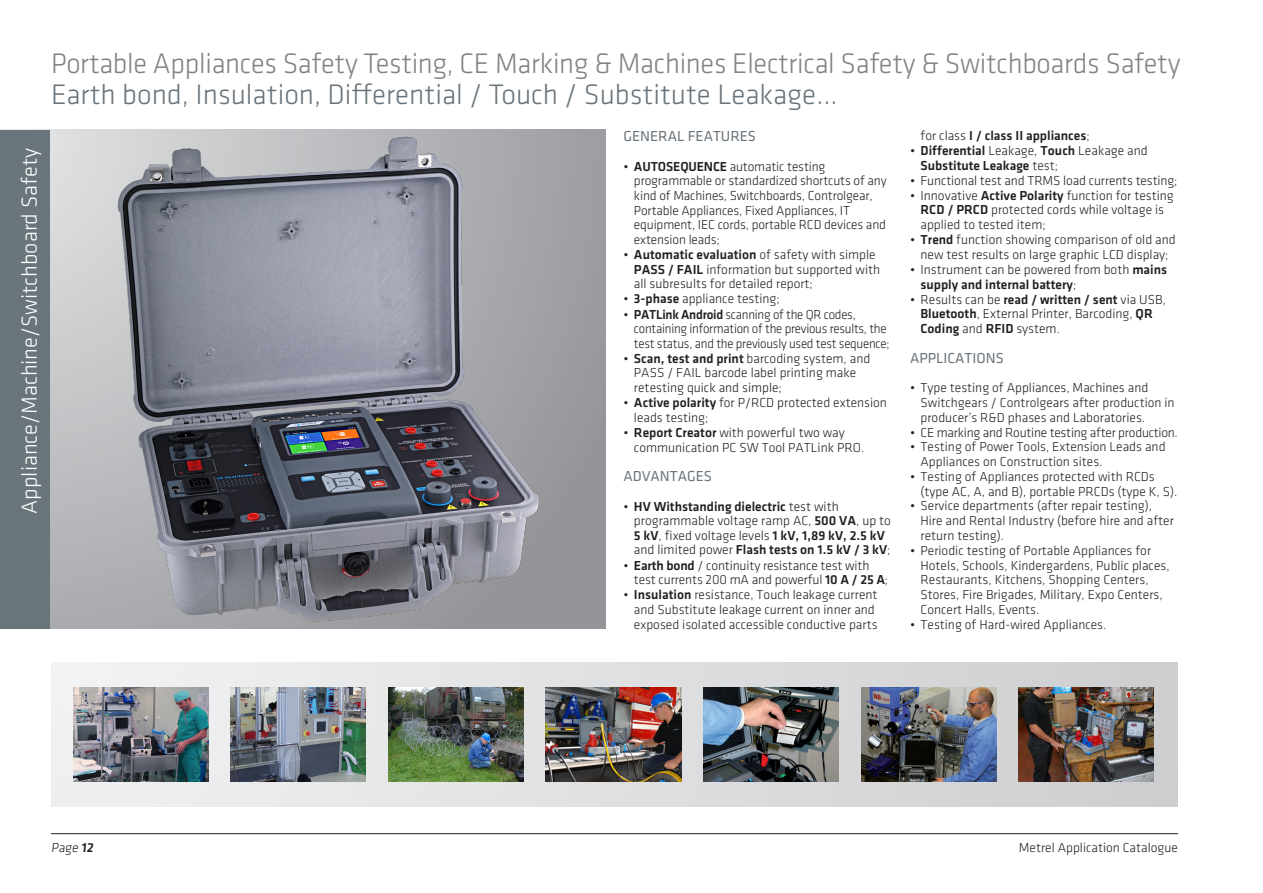
<style>
.page{position:relative;width:1263px;height:893px;background:#fff}
.page>*{position:absolute;margin:0;border:0;box-sizing:border-box;transform-origin:0 0}
.naslov{font:300 29.25px "Klavika";letter-spacing:-.01em;color:#808285}
.naslov-2{font:300 29.25px "Klavika";color:#6a747b}
.naslov-3{font:300 22.5px "Klavika";color:#fff}
.podnaslov{font:15px "Klavika";color:#6a747b}
.t1{font:300 13.5px/14.5px "Klavika";color:#231f20}
.t2{font:300 13.5px/14.5px "Klavika";letter-spacing:-.02em;color:#231f20}
.t3{font:500 13.5px/14.7px "Klavika";color:#231f20}
.s1{font-weight:500}
.s2{font-weight:300}
</style>
<div class="page">
<hr style="left:51px;top:833px;width:1127px;height:1px;background:#231f20">
<div style="left:51px;top:662px;width:1127px;height:144px;background:linear-gradient(to right,#f1f2f3,#cdcdcf)"></div>
<svg style="left:50px;top:130px;width:555px;height:499px;background:#afb0b3"></svg>
<img style="left:116px;top:137px;width:424px;height:484px">
<div style="left:0;top:130px;width:50px;height:499px;background:#6a747b"></div>
<img style="left:73px;top:687px;width:135px;height:94px">
<img style="left:231px;top:687px;width:135px;height:94px">
<img style="left:388px;top:687px;width:135px;height:94px">
<img style="left:546px;top:687px;width:135px;height:94px">
<img style="left:703px;top:687px;width:136px;height:94px">
<img style="left:861px;top:687px;width:135px;height:94px">
<img style="left:1019px;top:687px;width:135px;height:94px">
<p class="naslov-3" style="left:17px;top:514px;width:367px;rotate:-90deg">Appliance/Machine/Switchboard Safety</p>
<p class="naslov" style="left:51px;top:47px;width:1131px">Portable Appliances Safety Testing, CE Marking &amp; Machines Electrical Safety &amp; Switchboards Safety</p>
<p class="naslov-2" style="left:51px;top:79px;width:788px">Earth bond, Insulation, Differential / Touch / Substitute Leakage...</p>
<p class="podnaslov" style="left:623px;top:128px;width:134px">GENERAL FEATURES</p>
<p class="t1" style="left:634px;top:159px;width:254px;text-indent:-11px">• <span class="s1">AUTOSEQUENCE</span> automatic testing programmable or standardized shortcuts of any kind of Machines, Switchboards, Controlgear, Portable Appliances, Fixed Appliances, IT equipment, IEC cords, portable RCD devices and extension leads;</p>
<p class="t1" style="left:634px;top:247px;width:248px;text-indent:-10px">• <span class="s1">Automatic evaluation</span> of safety with simple<br><span class="s1">PASS / FAIL</span> information but supported with all subresults for detailed report;</p>
<p class="t1" style="left:623px;top:292px;width:158px">• <span class="s1">3-phase</span> appliance testing;</p>
<p class="t2" style="left:634px;top:307px;width:257px;text-indent:-10px">• <span class="s1">PATLink Android</span> scanning of the QR codes, containing information of the previous results, the test status, and the previously used test sequence;</p>
<p class="t1" style="left:634px;top:351px;width:238px;text-indent:-10px">• <span class="s1">Scan, test and print</span> barcoding system, and<br>PASS / FAIL barcode label printing make retesting quick and simple;</p>
<p class="t1" style="left:634px;top:396px;width:254px;text-indent:-10px">• <span class="s1">Active polarity</span> for P/RCD protected extension leads testing;</p>
<p class="t1" style="left:634px;top:426px;width:232px;text-indent:-10px">• <span class="s1">Report Creator</span> with powerful two way communication PC SW Tool PATLink PRO.</p>
<p class="podnaslov" style="left:623px;top:468px;width:90px">ADVANTAGES</p>
<p class="t1" style="left:634px;top:499px;width:258px;text-indent:-10px">• <span class="s1">HV Withstanding dielectric</span> test with programmable voltage ramp AC, <span class="s1">500 VA</span>, up to <span class="s1">5 kV</span>, fixed voltage levels <span class="s1">1 kV, 1,89 kV, 2.5 kV </span>and limited power <span class="s1">Flash tests on 1.5 kV / 3 kV</span>;</p>
<p class="t1" style="left:634px;top:558px;width:256px;text-indent:-10px">• <span class="s1">Earth bond</span> / continuity resistance test with test currents 200 mA and powerful <span class="s1">10 A / 25 A</span>;</p>
<p class="t1" style="left:634px;top:588px;width:245px;text-indent:-11px">• <span class="s1">Insulation</span> resistance, Touch leakage current and Substitute leakage current on inner and exposed isolated accessible conductive parts</p>
<p class="t3" style="left:920px;top:128px;width:171px"><span class="s2">for class</span> I / class II appliances<span class="s2">;</span></p>
<p class="t3" style="left:920px;top:144px;width:229px;text-indent:-11px"><span class="s2">•</span> Differential <span class="s2">Leakage,</span> Touch <span class="s2">Leakage and<br></span>Substitute Leakage <span class="s2">test;</span></p>
<p class="t1" style="left:910px;top:173px;width:269px">• Functional test and TRMS load currents testing;</p>
<p class="t1" style="left:920px;top:188px;width:255px;text-indent:-10px">• Innovative <span class="s1">Active Polarity</span> function for testing<br><span class="s1">RCD / PRCD</span> protected cords while voltage is applied to tested item;</p>
<p class="t1" style="left:910px;top:233px;width:267px;text-align:center">• <span class="s1">Trend</span> function showing comparison of old and new test results on large graphic LCD display;</p>
<p class="t1" style="left:920px;top:262px;width:248px;text-indent:-10px">• Instrument can be powered from both <span class="s1">mains supply and internal battery</span>;</p>
<p class="t1" style="left:920px;top:292px;width:247px;text-indent:-10px">• Results can be <span class="s1">read / written / sent</span> via USB,<br><span class="s1">Bluetooth</span>, External Printer, Barcoding, <span class="s1">QR<br>Coding</span> and <span class="s1">RFID</span> system.</p>
<p class="podnaslov" style="left:910px;top:349px;width:95px">APPLICATIONS</p>
<p class="t1" style="left:920px;top:381px;width:256px;text-indent:-10px">• Type testing of Appliances, Machines and<br>Switchgears / Controlgears after production in producer’s R&amp;D phases and Laboratories.</p>
<p class="t2" style="left:910px;top:425px;width:269px">• CE marking and Routine testing after production.</p>
<p class="t1" style="left:920px;top:440px;width:247px;text-indent:-10px">• Testing of Power Tools, Extension Leads and<br>Appliances on Construction sites.</p>
<p class="t1" style="left:920px;top:469px;width:258px;text-indent:-10px">• Testing of Appliances protected with RCDs (type AC, A, and B), portable PRCDs (type K, S).</p>
<p class="t1" style="left:920px;top:499px;width:255px;text-indent:-10px">• Service departments (after repair testing),<br>Hire and Rental Industry (before hire and after return testing).</p>
<p class="t1" style="left:920px;top:543px;width:251px;text-indent:-10px">• Periodic testing of Portable Appliances for Hotels, Schools, Kindergardens, Public places, Restaurants, Kitchens, Shopping Centers, Stores, Fire Brigades, Military, Expo Centers, Concert Halls, Events.</p>
<p class="t1" style="left:910px;top:617px;width:198px">• Testing of Hard-wired Appliances.</p>
<p class="t1" style="left:51px;top:841px;width:45px">Page <span class="s1">12</span></p>
<p class="t1" style="left:1019px;top:841px;width:161px">Metrel Application Catalogue</p>
</div>
